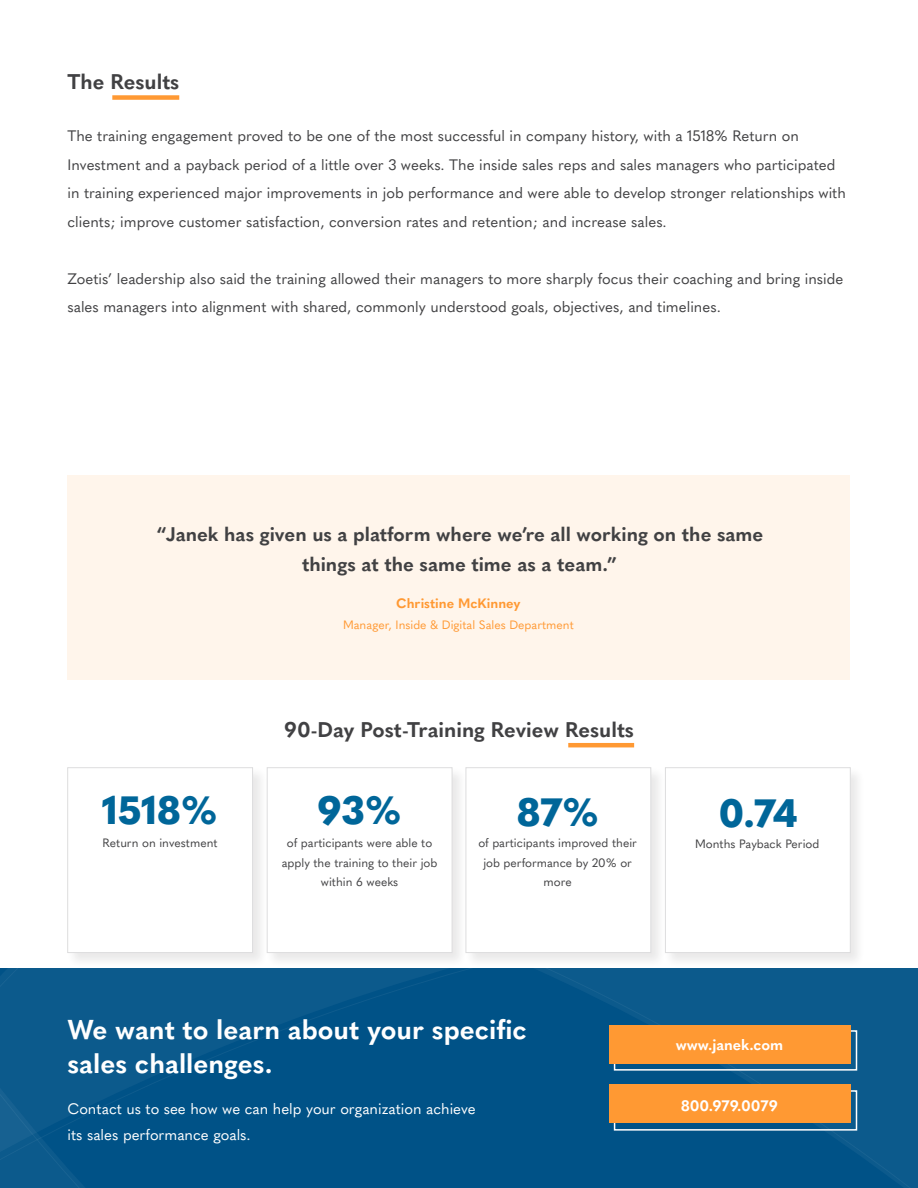
<style>
.page{position:relative;width:918px;height:1188px;background:#fff}
.page>*{position:absolute;margin:0;border:0;box-sizing:border-box;transform-origin:0 0}
.t1{font:800 39px "Quasimoda";color:#069}
.t2{font:700 27px/34.5px "Quasimoda";color:#fff}
.t3{font:700 21px "Quasimoda";color:#414143}
.t4{font:700 19.5px "Quasimoda";color:#414143}
.t5{font:15px/28.5px "Quasimoda";color:#414143}
.t6{font:15px/25.5px "Quasimoda";color:#fff}
.t7{font:700 15px "Quasimoda";color:#fff}
.t8{font:700 13.5px "Quasimoda";color:#f93}
.t9{font:12px/19.5px "Quasimoda";color:#414143;text-align:center}
.t10{font:12px "Quasimoda";color:#f93}
</style>
<div class="page">
<div style="left:112px;top:95px;width:67px;height:5px;background:#f93"></div>
<svg style="left:0;top:969px;width:286px;height:219px;background:#075689"></svg>
<svg style="left:286px;top:969px;width:632px;height:219px;background:#035488"></svg>
<div style="left:614px;top:1030px;width:243px;height:41px;border:2px solid #fff"></div>
<div style="left:614px;top:1090px;width:243px;height:41px;border:2px solid #fff"></div>
<div style="left:609px;top:1025px;width:241px;height:39px;background:#f93"></div>
<div style="left:609px;top:1084px;width:241px;height:39px;background:#f93"></div>
<div style="left:66px;top:766px;width:202px;height:202px;background:#231f20;opacity:.1"></div>
<div style="left:67px;top:767px;width:186px;height:186px;background:#fff;border:1px solid #ddddde"></div>
<div style="left:464px;top:766px;width:202px;height:202px;background:#f4f4f4"></div>
<div style="left:466px;top:767px;width:185px;height:186px;background:#fff;border:1px solid #ddddde"></div>
<div style="left:265px;top:766px;width:202px;height:202px;background:#f3f3f3"></div>
<div style="left:267px;top:767px;width:185px;height:186px;background:#fff;border:1px solid #ddddde"></div>
<div style="left:664px;top:766px;width:202px;height:202px;background:#f4f4f4"></div>
<div style="left:665px;top:767px;width:186px;height:186px;background:#fff;border:1px solid #ddddde"></div>
<hr style="left:568px;top:743px;width:66px;height:4px;background:#f93">
<div style="left:68px;top:475px;width:782px;height:204px;background:#fff5eb"></div>
<p class="t3" style="left:68px;top:65px;width:113px">The Results</p>
<p class="t5" style="left:68px;top:121px;width:780px">The training engagement proved to be one of the most successful in company history, with a 1518% Return on Investment and a payback period of a little over 3 weeks. The inside sales reps and sales managers who participated in training experienced major improvements in job performance and were able to develop stronger relationships with clients; improve customer satisfaction, conversion rates and retention; and increase sales.</p>
<p class="t5" style="left:68px;top:263px;width:777px">Zoetis’ leadership also said the training allowed their managers to more sharply focus their coaching and bring inside sales managers into alignment with shared, commonly understood goals, objectives, and timelines.</p>
<p class="t4" style="left:156px;top:519px;width:609px">“Janek has given us a platform where we’re all working on the same</p>
<p class="t4" style="left:302px;top:549px;width:317px">things at the same time as a team.”</p>
<p class="t8" style="left:396px;top:593px;width:126px">Christine McKinney</p>
<p class="t10" style="left:343px;top:616px;width:232px">Manager, Inside &amp; Digital Sales Department</p>
<p class="t3" style="left:284px;top:713px;width:351px">90-Day Post-Training Review Results</p>
<p class="t1" style="left:102px;top:780px;width:118px">1518%</p>
<p class="t9" style="left:103px;top:833px;width:117px">Return on investment</p>
<p class="t9" style="left:287px;top:833px;width:147px">of participants were able to</p>
<p class="t9" style="left:282px;top:852px;width:157px">apply the training to their job</p>
<p class="t9" style="left:321px;top:872px;width:79px">within 6 weeks</p>
<p class="t1" style="left:317px;top:780px;width:87px">93%</p>
<p class="t1" style="left:517px;top:781px;width:84px">87%</p>
<p class="t9" style="left:478px;top:832px;width:160px">of participants improved their job performance by 20% or more</p>
<p class="t1" style="left:718px;top:783px;width:80px">0.74</p>
<p class="t9" style="left:695px;top:833px;width:126px">Months Payback Period</p>
<p class="t2" style="left:68px;top:1010px;width:461px">We want to learn about your specific sales challenges.</p>
<p class="t6" style="left:68px;top:1095px;width:410px">Contact us to see how we can help your organization achieve its sales performance goals.</p>
<p class="t7" style="left:676px;top:1033px;width:109px">www.janek.com</p>
<p class="t7" style="left:681px;top:1094px;width:98px">800.979.0079</p>
</div>
